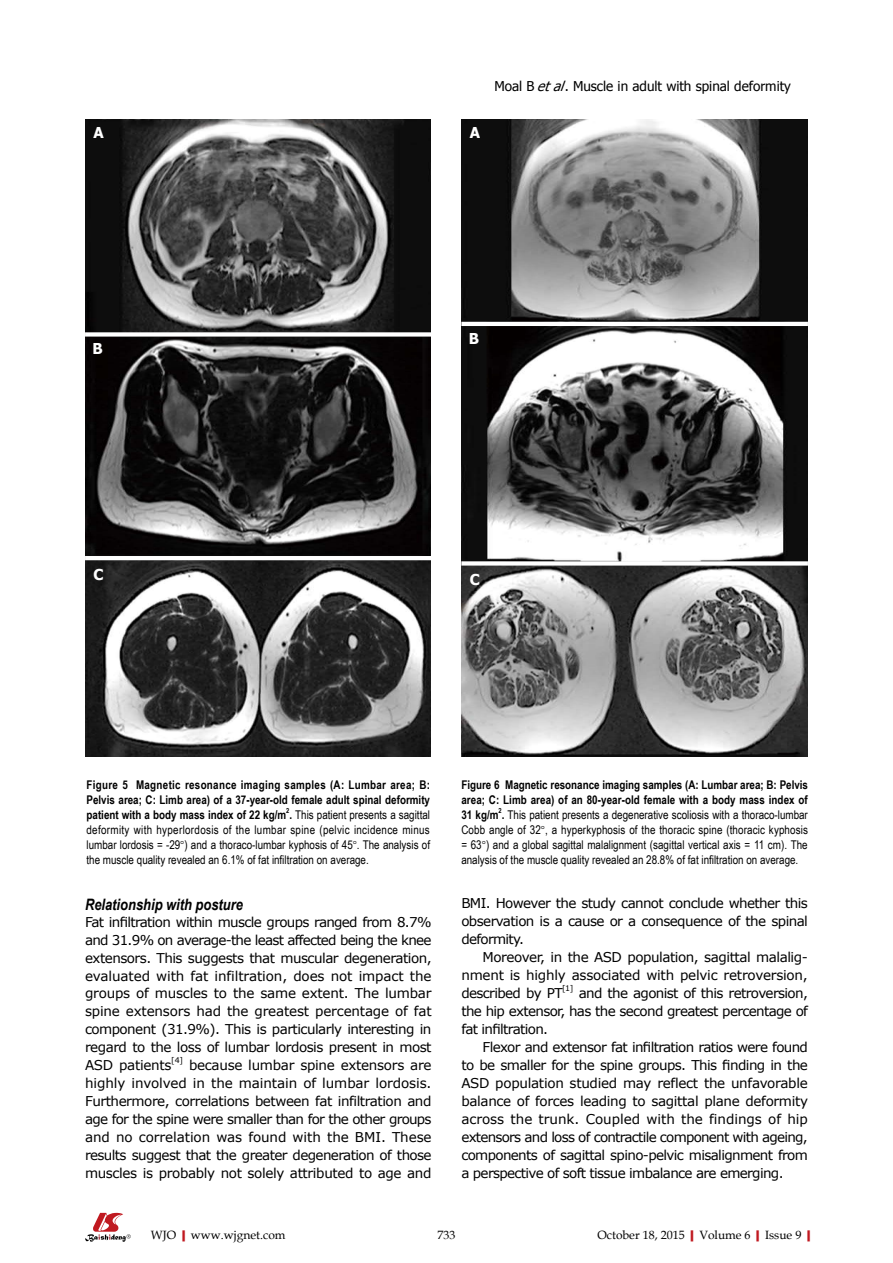
<style>
.page{position:relative;width:893px;height:1263px;background:#fff}
.page>*{position:absolute;margin:0;border:0;box-sizing:border-box;transform-origin:0 0}
.t1{font:italic 700 15.75px "Arial Narrow";color:#000}
.t2{font:700 15px "Tahoma";color:#fff}
.t3{font:13.5px/17.9px "Verdana";letter-spacing:-.045em;color:#000;text-align:justify}
.t4{font:13.5px "Verdana";letter-spacing:-.02em;color:#000}
.t5{font:13.5px "Verdana";letter-spacing:-.025em;color:#000}
.t6{font:13.5px "Verdana";letter-spacing:-.005em;color:#000}
.t7{font:13.5px "Tahoma";color:#000}
.t8{font:12px/15px "Arial Narrow";color:#000;text-align:justify}
.t9{font:700 12px/15px "Arial Narrow";color:#000;text-align:justify}
.t10{font:12px "Book Antiqua";color:#000}
.t11{font:7.8px "Verdana";color:#000}
.t12{font:700 7.05px "Arial Narrow";color:#000}
.s1{font-style:italic}
.s2{font-weight:400}
.s3{font-family:"Garamond";font-size:10.5px}
.s4{font-weight:700;color:#c01920}
</style>
<div class="page">
<svg style="left:85px;top:1213px;width:46px;height:29px"></svg>
<img style="left:85px;top:119px;width:346px;height:638px">
<div style="left:85px;top:332px;width:347px;height:5px;background:#fff"></div>
<hr style="left:85px;top:556px;width:347px;height:4px;background:#fff">
<img style="left:461px;top:119px;width:346px;height:638px">
<hr style="left:461px;top:322px;width:347px;height:4px;background:#fff">
<div style="left:461px;top:561px;width:347px;height:5px;background:#fff"></div>
<p class="t2" style="left:94px;top:122px;width:12px">A</p>
<p class="t2" style="left:92px;top:338px;width:12px">B</p>
<p class="t2" style="left:470px;top:122px;width:12px">A</p>
<p class="t7" style="left:494px;top:77px;width:298px">Moal B <span class="s1">etal</span>. Muscle in adult with spinal deformity</p>
<p class="t2" style="left:469px;top:328px;width:12px">B</p>
<p class="t2" style="left:94px;top:564px;width:12px">C</p>
<p class="t2" style="left:470px;top:569px;width:12px">C</p>
<p class="t9" style="left:87px;top:777px;width:345px">Figure 5 Magnetic resonance imaging samples (A: Lumbar area; B:<br>Pelvis area; C: Limb area) of a 37-year-old female adult spinal deformity patient with a body mass index of 22 kg/m . <span class="s2">This patient presents a sagittal</span></p>
<p class="t12" style="left:286px;top:805px;width:5px">2</p>
<p class="t8" style="left:87px;top:822px;width:345px">deformity with hyperlordosis of the lumbar spine (pelvic incidence minus lumbar lordosis = -29<span class="s3">°</span>) and a thoraco-lumbar kyphosis of 45<span class="s3">°</span>. The analysis of the muscle quality revealed an 6.1% of fat infiltration on average.</p>
<p class="t1" style="left:85px;top:893px;width:159px">Relationship with posture</p>
<p class="t3" style="left:85px;top:913px;width:348px">Fat infiltration within muscle groups ranged from 8.7% and 31.9% on average-the least affected being the knee extensors. This suggests that muscular degeneration, evaluated with fat infiltration, does not impact the groups of muscles to the same extent. The lumbar spine extensors had the greatest percentage of fat component (31.9%). This is particularly interesting in regard to the loss of lumbar lordosis present in most ASD patients</p>
<p class="t11" style="left:171px;top:1055px;width:13px">[4]</p>
<p class="t3" style="left:85px;top:1056px;width:348px;text-indent:104px">because lumbar spine extensors are highly involved in the maintain of lumbar lordosis.<br>Furthermore, correlations between fat infiltration and age for the spine were smaller than for the other groups and no correlation was found with the BMI. These results suggest that the greater degeneration of those muscles is probably not solely attributed to age and</p>
<p class="t9" style="left:461px;top:777px;width:348px">Figure 6 Magnetic resonance imaging samples (A: Lumbar area; B: Pelvis area; C: Limb area) of an 80-year-old female with a body mass index of 31 kg/m . <span class="s2">This patient presents a degenerative scoliosis with a thoraco-lumbar</span></p>
<p class="t12" style="left:498px;top:805px;width:5px">2</p>
<p class="t8" style="left:461px;top:822px;width:348px">Cobb angle of 32<span class="s3">°</span>, a hyperkyphosis of the thoracic spine (thoracic kyphosis = 63<span class="s3">°</span>) and a global sagittal malalignment (sagittal vertical axis = 11 cm). The analysis of the muscle quality revealed an 28.8% of fat infiltration on average.</p>
<p class="t3" style="left:461px;top:894px;width:348px">BMI. However the study cannot conclude whether this</p>
<p class="t3" style="left:461px;top:912px;width:348px">observation is a cause or a consequence of the spinal</p>
<p class="t3" style="left:461px;top:930px;width:64px">deformity.</p>
<p class="t3" style="left:483px;top:948px;width:325px">Moreover, in the ASD population, sagittal malalig-</p>
<p class="t4" style="left:461px;top:966px;width:348px">nment is highly associated with pelvic retroversion,</p>
<p class="t3" style="left:461px;top:984px;width:103px">described by PT</p>
<p class="t11" style="left:562px;top:983px;width:13px">[1]</p>
<p class="t3" style="left:579px;top:984px;width:231px">and the agonist of this retroversion,</p>
<p class="t3" style="left:461px;top:1002px;width:348px">the hip extensor, has the second greatest percentage of</p>
<p class="t3" style="left:461px;top:1020px;width:88px">fat infiltration.</p>
<p class="t3" style="left:483px;top:1038px;width:327px">Flexor and extensor fat infiltration ratios were found</p>
<p class="t3" style="left:461px;top:1056px;width:348px">to be smaller for the spine groups. This finding in the</p>
<p class="t4" style="left:461px;top:1073px;width:348px">ASD population studied may reflect the unfavorable</p>
<p class="t5" style="left:461px;top:1091px;width:348px">balance of forces leading to sagittal plane deformity</p>
<p class="t6" style="left:461px;top:1109px;width:348px">across the trunk. Coupled with the findings of hip</p>
<p class="t3" style="left:461px;top:1128px;width:348px">extensors and loss of contractile component with ageing,</p>
<p class="t3" style="left:461px;top:1146px;width:348px">components of sagittal spino-pelvic misalignment from</p>
<p class="t3" style="left:461px;top:1163px;width:324px">a perspective of soft tissue imbalance are emerging.</p>
<p class="t10" style="left:151px;top:1226px;width:136px">WJO<span class="s4">|</span>www.wjgnet.com</p>
<p class="t10" style="left:437px;top:1226px;width:19px">733</p>
<p class="t10" style="left:597px;top:1226px;width:220px">October 18, 2015<span class="s4">|</span>Volume 6<span class="s4">|</span>Issue 9<span class="s4">|</span></p>
</div>
